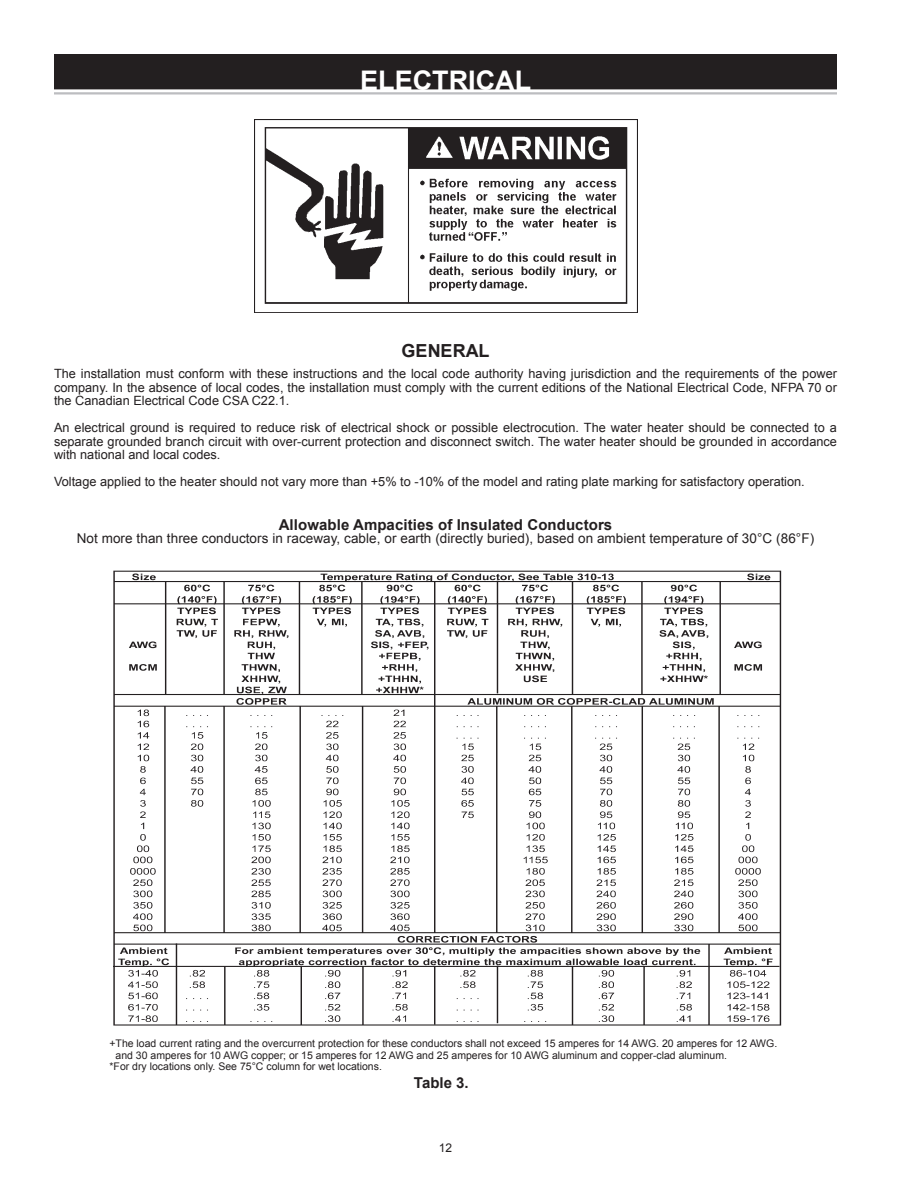
<style>
.page{position:relative;width:918px;height:1188px;background:#fff}
.page>*{position:absolute;margin:0;border:0;box-sizing:border-box;transform-origin:0 0}
.t1{font:700 27px "Arial";color:#fff}
.t2{font:700 18px "Arial";color:#231f20}
.t3{font:700 15px "Arial";letter-spacing:.005em;color:#231f20}
.t4{font:13.5px "Arial";letter-spacing:.005em;color:#231f20}
.t5{font:12.75px/13.5px "Arial";color:#231f20;text-align:justify}
.t6{font:12px "Arial";color:#231f20}
.t7{font:10.5px "Arial";color:#231f20}
</style>
<div class="page">
<div style="left:55px;top:55px;width:781px;height:34px;background:#231f20"></div>
<div style="left:54px;top:54px;width:783px;height:35px;border:2px solid #231f20"></div>
<hr style="left:54px;top:92px;width:783px;height:2px;background:#bcbdc0">
<img style="left:254px;top:120px;width:384px;height:193px">
<img style="left:113px;top:570px;width:669px;height:456px">
<h1 class="t1" style="left:360px;top:62px;width:172px">ELECTRICAL</h1>
<h2 class="t2" style="left:402px;top:339px;width:90px">GENERAL</h2>
<p class="t5" style="left:54px;top:367px;width:785px">The installation must conform with these instructions and the local code authority having jurisdiction and the requirements of the power company. In the absence of local codes, the installation must comply with the current editions of the National Electrical Code, NFPA 70 or the Canadian Electrical Code CSA C22.1.</p>
<p class="t5" style="left:54px;top:421px;width:784px">An electrical ground is required to reduce risk of electrical shock or possible electrocution. The water heater should be connected to a separate grounded branch circuit with over-current protection and disconnect switch. The water heater should be grounded in accordance with national and local codes.</p>
<p class="t5" style="left:54px;top:475px;width:752px">Voltage applied to the heater should not vary more than +5% to -10% of the model and rating plate marking for satisfactory operation.</p>
<p class="t3" style="left:279px;top:515px;width:335px">Allowable Ampacities of Insulated Conductors</p>
<p class="t4" style="left:77px;top:530px;width:739px">Not more than three conductors in raceway, cable, or earth (directly buried), based on ambient temperature of 30°C (86°F)</p>
<p class="t7" style="left:110px;top:1037px;width:669px">+The load current rating and the overcurrent protection for these conductors shall not exceed 15 amperes for 14 AWG. 20 amperes for 12 AWG.</p>
<p class="t7" style="left:116px;top:1048px;width:613px">and 30 amperes for 10 AWG copper; or 15 amperes for 12 AWG and 25 amperes for 10 AWG aluminum and copper-clad aluminum.</p>
<p class="t7" style="left:110px;top:1059px;width:274px">*For dry locations only. See 75°C column for wet locations.</p>
<p class="t3" style="left:414px;top:1073px;width:56px">Table 3.</p>
<p class="t6" style="left:439px;top:1140px;width:15px">12</p>
</div>
